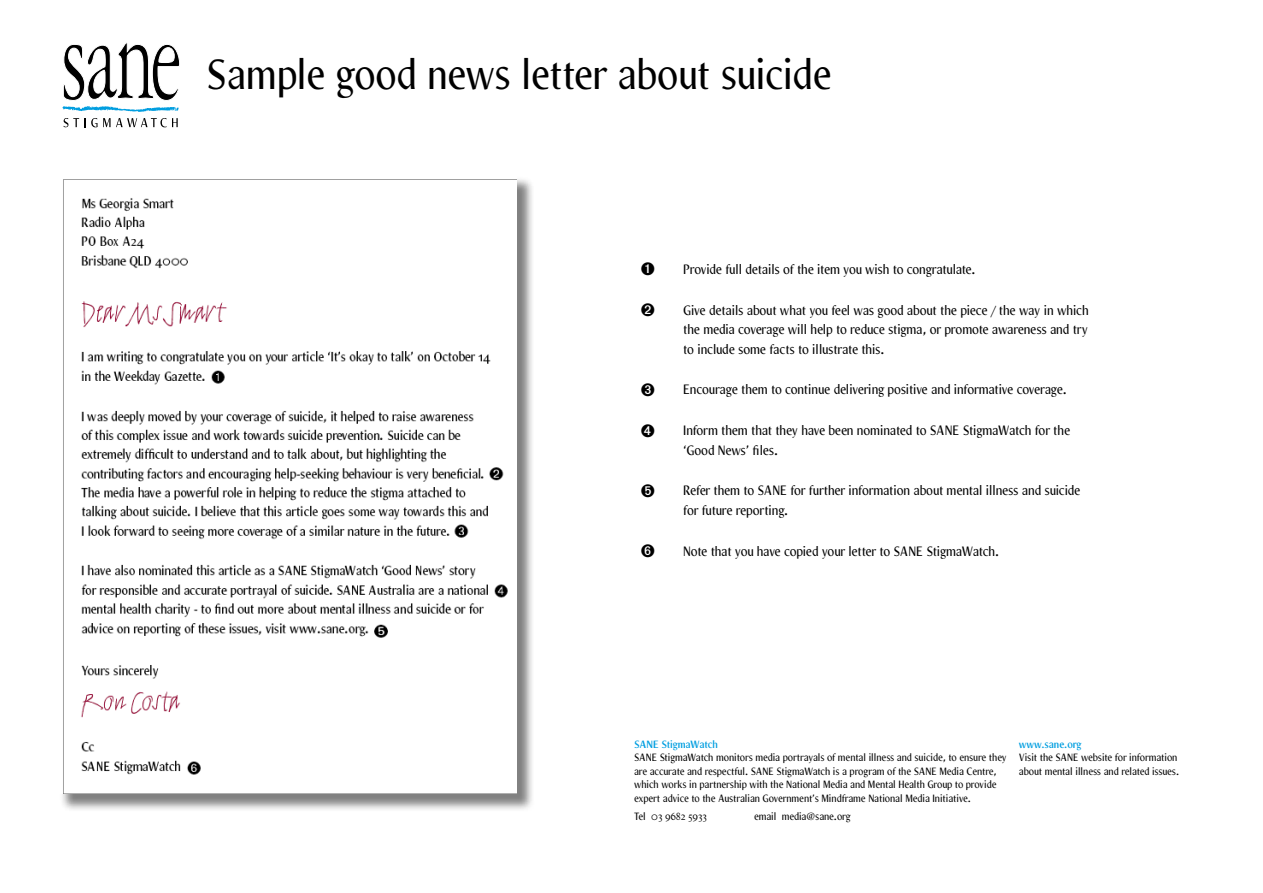
<style>
.page{position:relative;width:1263px;height:893px;background:#fff}
.page>*{position:absolute;margin:0;border:0;box-sizing:border-box;transform-origin:0 0}
.t1{font:42px "Decennie Express JY";letter-spacing:-.005em;color:#000}
.t2{font:13.5px/19.5px "Decennie Express JY";letter-spacing:-.01em;color:#000}
.t3{font:10.5px/13.5px "Decennie Express JYOSF";color:#000}
.t4{font:700 10.5px "Decennie Express JYOSF";color:#009ee0}
</style>
<div class="page">
<svg style="left:62px;top:43px;width:118px;height:69px"></svg>
<svg style="left:64px;top:118px;width:114px;height:9px"></svg>
<div style="left:59px;top:177px;width:475px;height:635px;background:#000;opacity:.5"></div>
<img style="left:59px;top:177px;width:457px;height:616px">
<h1 class="t1" style="left:206px;top:52px;width:627px">Sample good news letter about suicide</h1>
<p class="t2" style="left:683px;top:260px;width:294px">Provide full details of the item you wish to congratulate.</p>
<p class="t2" style="left:683px;top:300px;width:407px;text-align:justify">Give details about what you feel was good about the piece / the way in which the media coverage will help to reduce stigma, or promote awareness and try to include some facts to illustrate this.</p>
<p class="t2" style="left:641px;top:380px;width:428px">✓ Encourage them to continue delivering positive and informative coverage.</p>
<p class="t2" style="left:683px;top:421px;width:388px;text-indent:-43px">✔ Inform them that they have been nominated to SANE StigmaWatch for the ‘Good News’ files.</p>
<p class="t2" style="left:683px;top:481px;width:398px">Refer them to SANE for further information about mental illness and suicide for future reporting.</p>
<p class="t2" style="left:683px;top:541px;width:317px">Note that you have copied your letter to SANE StigmaWatch.</p>
<p class="t4" style="left:634px;top:738px;width:85px">SANE StigmaWatch</p>
<p class="t3" style="left:634px;top:751px;width:374px">SANE StigmaWatch monitors media portrayals of mental illness and suicide, to ensure they are accurate and respectful. SANE StigmaWatch is a program of the SANE Media Centre, which works in partnership with the National Media and Mental Health Group to provide expert advice to the Australian Government’s Mindframe National Media Initiative.</p>
<p class="t3" style="left:634px;top:809px;width:74px">Tel 03 9682 5933</p>
<p class="t3" style="left:754px;top:809px;width:98px">email media@sane.org</p>
<p class="t4" style="left:1019px;top:738px;width:64px">www.sane.org</p>
<p class="t3" style="left:1019px;top:751px;width:162px">Visit the SANE website for information about mental illness and related issues.</p>
</div>
